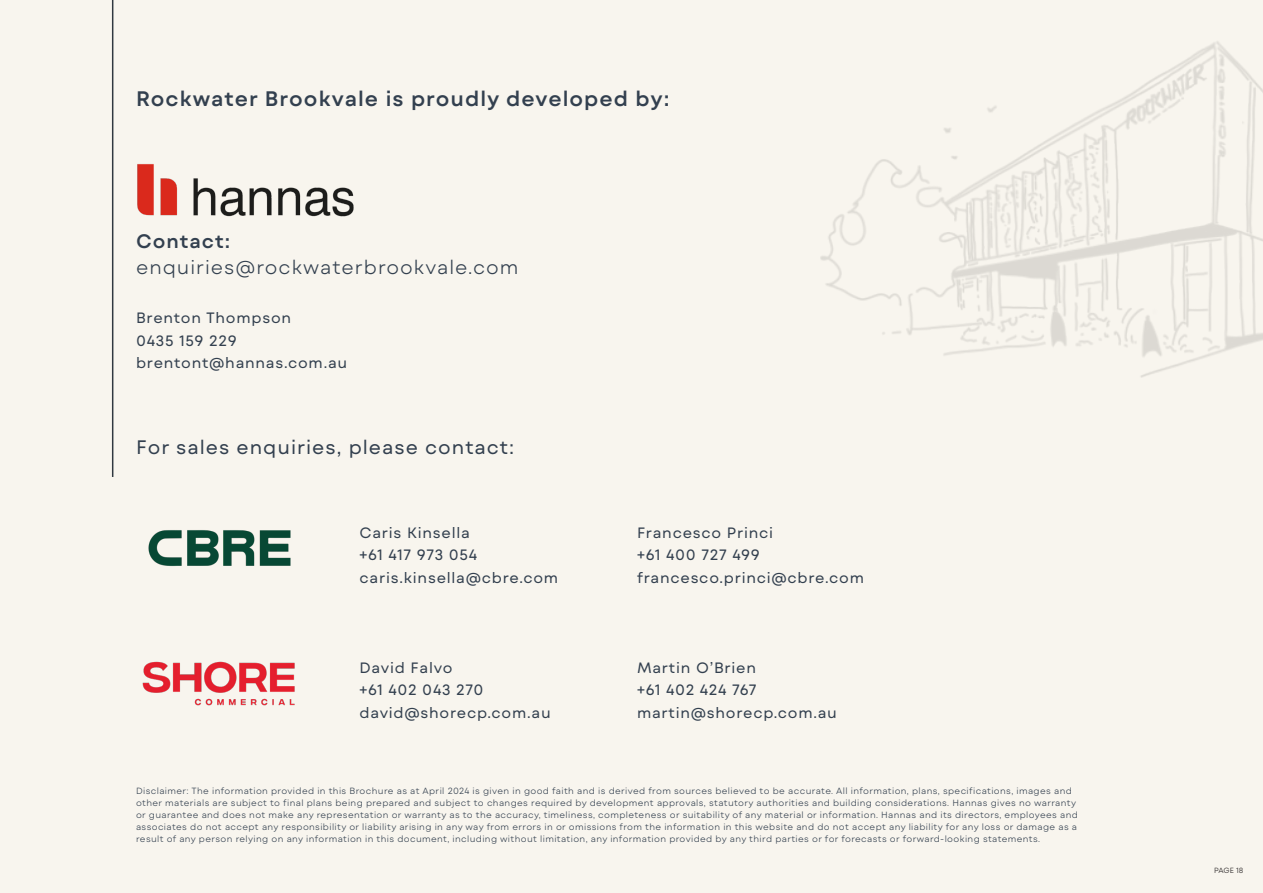
<style>
.page{position:relative;width:1263px;height:893px;background:#f8f5ee}
.page>*{position:absolute;margin:0;border:0;box-sizing:border-box;transform-origin:0 0}
.t1{font:600 21px "Mont Blanc";letter-spacing:.05em;color:#33404f}
.t2{font:300 19.5px "Mont Blanc";letter-spacing:.05em;color:#33404f}
.t3{font:19.5px "Mont Blanc";letter-spacing:.05em;color:#33404f}
.t4{font:600 19.5px "Mont Blanc";letter-spacing:.05em;color:#33404f}
.t5{font:15px "Mont Blanc";letter-spacing:.05em;color:#33404f}
.t6{font:300 9px/12px "Mont Blanc";letter-spacing:.04em;color:#33404f}
.t7{font:300 7.5px "Mont Blanc";letter-spacing:-.01em;color:#231f20}
</style>
<div class="page">
<img style="left:820px;top:41px;width:443px;height:337px">
<hr style="left:112px;top:0;width:1px;height:477px;background:#303840">
<img style="left:148px;top:530px;width:143px;height:36px">
<img style="left:142px;top:661px;width:153px;height:45px">
<img style="left:137px;top:164px;width:217px;height:53px">
<p class="t1" style="left:136px;top:85px;width:535px">Rockwater Brookvale is proudly developed by:</p>
<p class="t4" style="left:136px;top:229px;width:96px">Contact:</p>
<p class="t2" style="left:136px;top:255px;width:384px">enquiries@rockwaterbrookvale.com</p>
<p class="t5" style="left:136px;top:308px;width:157px">Brenton Thompson</p>
<p class="t5" style="left:136px;top:331px;width:102px">0435 159 229</p>
<p class="t5" style="left:136px;top:353px;width:213px">brentont@hannas.com.au</p>
<p class="t3" style="left:136px;top:434px;width:380px">For sales enquiries, please contact:</p>
<p class="t5" style="left:359px;top:523px;width:112px">Caris Kinsella</p>
<p class="t5" style="left:359px;top:546px;width:119px">+61 417 973 054</p>
<p class="t5" style="left:359px;top:568px;width:200px">caris.kinsella@cbre.com</p>
<p class="t5" style="left:359px;top:658px;width:95px">David Falvo</p>
<p class="t5" style="left:359px;top:681px;width:126px">+61 402 043 270</p>
<p class="t5" style="left:359px;top:703px;width:193px">david@shorecp.com.au</p>
<p class="t5" style="left:637px;top:523px;width:138px">Francesco Princi</p>
<p class="t5" style="left:637px;top:546px;width:124px">+61 400 727 499</p>
<p class="t5" style="left:637px;top:568px;width:228px">francesco.princi@cbre.com</p>
<p class="t5" style="left:637px;top:658px;width:121px">Martin O’Brien</p>
<p class="t5" style="left:637px;top:681px;width:121px">+61 402 424 767</p>
<p class="t5" style="left:637px;top:703px;width:201px">martin@shorecp.com.au</p>
<p class="t6" style="left:136px;top:785px;width:943px">Disclaimer: The information provided in this Brochure as at April 2024 is given in good faith and is derived from sources believed to be accurate. All information, plans, specifications, images and other materials are subject to final plans being prepared and subject to changes required by development approvals, statutory authorities and building considerations. Hannas gives no warranty or guarantee and does not make any representation or warranty as to the accuracy, timeliness, completeness or suitability of any material or information. Hannas and its directors, employees and associates do not accept any responsibility or liability arising in any way from errors in or omissions from the information in this website and do not accept any liability for any loss or damage as a result of any person relying on any information in this document, including without limitation, any information provided by any third parties or for forecasts or forward-looking statements.</p>
<p class="t7" style="left:1214px;top:866px;width:31px">PAGE 18</p>
</div>
